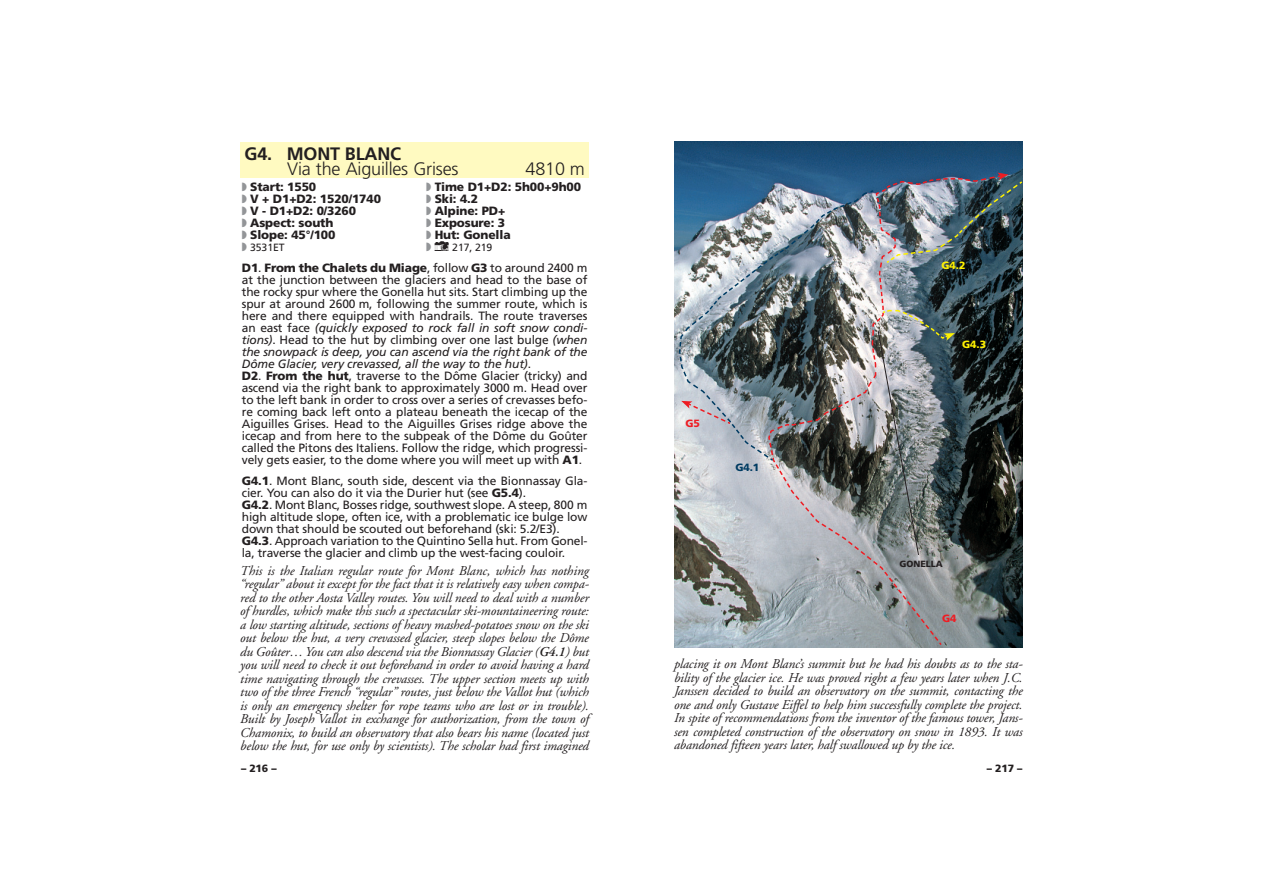
<style>
.page{position:relative;width:1263px;height:893px;background:#fff}
.page>*{position:absolute;margin:0;border:0;box-sizing:border-box;transform-origin:0 0}
.t1{font:300 18px "Frutiger";letter-spacing:-.01em;color:#231f20}
.t2{font:700 18px "Frutiger";letter-spacing:-.01em;color:#231f20}
.t3{font:italic 13.5px/13.5px "Adobe Garamond";letter-spacing:-.01em;color:#231f20;text-align:justify}
.t4{font:12px/12px "Frutiger";letter-spacing:-.01em;color:#231f20}
.t5{font:900 12px "Frutiger";letter-spacing:-.01em;color:#231f20}
.t6{font:10.5px "Frutiger";letter-spacing:-.01em;color:#231f20}
.t7{font:900 10.5px "Frutiger";letter-spacing:-.01em;color:#231f20}
.t8{font:900 10.5px "Frutiger";color:#fff101}
.t9{font:900 10.5px "Frutiger";color:#ee1d23}
.t10{font:900 10.5px "Frutiger";color:#003b62}
.t11{font:900 9px "Frutiger";color:#231f20}
.s1{color:#939598}
.s2{font-family:"ILICO Typo";font-size:12px}
.s3{font-weight:900}
.s4{font-style:italic}
.s5{font-weight:600}
</style>
<div class="page">
<img style="left:674px;top:141px;width:349px;height:506px">
<div style="left:240px;top:142px;width:349px;height:36px;background:#fffac1"></div>
<img style="left:679px;top:173px;width:344px;height:469px">
<h1 class="t2" style="left:245px;top:143px;width:158px">G4. MONT BLANC</h1>
<h1 class="t1" style="left:287px;top:158px;width:173px">Via the Aiguilles Grises</h1>
<h1 class="t1" style="left:526px;top:158px;width:61px">4810 m</h1>
<p class="t5" style="left:242px;top:179px;width:76px"><span class="s1">◗</span> Start: 1550</p>
<p class="t5" style="left:426px;top:179px;width:156px"><span class="s1">◗</span> Time D1+D2: 5h00+9h00</p>
<p class="t5" style="left:242px;top:191px;width:141px"><span class="s1">◗</span> V + D1+D2: 1520/1740</p>
<p class="t5" style="left:426px;top:191px;width:53px"><span class="s1">◗</span> Ski: 4.2</p>
<p class="t5" style="left:242px;top:203px;width:116px"><span class="s1">◗</span> V - D1+D2: 0/3260</p>
<p class="t5" style="left:426px;top:203px;width:81px"><span class="s1">◗</span> Alpine: PD+</p>
<p class="t5" style="left:242px;top:215px;width:93px"><span class="s1">◗</span> Aspect: south</p>
<p class="t5" style="left:426px;top:215px;width:80px"><span class="s1">◗</span> Exposure: 3</p>
<p class="t5" style="left:242px;top:227px;width:95px"><span class="s1">◗</span> Slope: 45°/100</p>
<p class="t5" style="left:426px;top:227px;width:86px"><span class="s1">◗</span> Hut: Gonella</p>
<p class="t6" style="left:242px;top:241px;width:44px"><span class="s1">◗</span> 3531ET</p>
<p class="t6" style="left:426px;top:241px;width:68px"><span class="s1">◗</span> <span class="s2">&amp;</span> 217, 219</p>
<p class="t4" style="left:242px;top:262px;width:347px"><span class="s3">D1</span>. <span class="s3">From the Chalets du Miage</span>, follow <span class="s3">G3</span> to around 2400 m at the junction between the glaciers and head to the base of the rocky spur where the Gonella hut sits. Start climbing up the spur at around 2600 m, following the summer route, which is here and there equipped with handrails. The route traverses an east face <span class="s4">(quickly exposed to rock fall in soft snow condi&shy;tions)</span>. Head to the hut by climbing over one last bulge <span class="s4">(when the snowpack is deep, you can ascend via the right bank of the Dôme Glacier, very crevassed, all the way to the hut)</span>.<br><span class="s3">D2</span>. <span class="s3">From the hut</span>, traverse to the Dôme Glacier (tricky) and ascend via the right bank to approximately 3000 m. Head over to the left bank in order to cross over a series of crevasses befo&shy;re coming back left onto a plateau beneath the icecap of the Aiguilles Grises. Head to the Aiguilles Grises ridge above the icecap and from here to the subpeak of the Dôme du Goûter called the Pitons des Italiens. Follow the ridge, which progressi&shy;vely gets easier, to the dome where you will meet up with <span class="s3">A1</span>.</p>
<p class="t4" style="left:242px;top:475px;width:347px"><span class="s3">G4.1</span>. Mont Blanc, south side, descent via the Bionnassay Gla&shy;cier. You can also do it via the Durier hut (see <span class="s3">G5.4</span>).<br><span class="s3">G4.2</span>. Mont Blanc, Bosses ridge, southwest slope. A steep, 800 m high altitude slope, often ice, with a problematic ice bulge low down that should be scouted out beforehand (ski: 5.2/E3).<br><span class="s3">G4.3</span>. Approach variation to the Quintino Sella hut. From Gonel&shy;la, traverse the glacier and climb up the west-facing couloir.</p>
<p class="t3" style="left:240px;top:564px;width:350px">This is the Italian regular route for Mont Blanc, which has nothing “regular” about it except for the fact that it is relatively easy when compa&shy;red to the other Aosta Valley routes. You will need to deal with a number of hurdles, which make this such a spectacular ski-mountaineering route: a low starting altitude, sections of heavy mashed-potatoes snow on the ski out below the hut, a very crevassed glacier, steep slopes below the Dôme du Goûter… You can also descend via the Bionnassay Glacier (<span class="s5">G4.1</span>) but you will need to check it out beforehand in order to avoid having a hard time navigating through the crevasses. The upper section meets up with two of the three French “regular” routes, just below the Vallot hut (which is only an emergency shelter for rope teams who are lost or in trouble).<br>Built by Joseph Vallot in exchange for authorization, from the town of Chamonix, to build an observatory that also bears his name (located just below the hut, for use only by scientists). The scholar hadfirst imagined</p>
<p class="t8" style="left:942px;top:259px;width:25px">G4.2</p>
<p class="t9" style="left:685px;top:417px;width:16px">G5</p>
<p class="t10" style="left:735px;top:460px;width:25px">G4.1</p>
<p class="t8" style="left:962px;top:338px;width:25px">G4.3</p>
<p class="t11" style="left:899px;top:558px;width:45px">GONELLA</p>
<p class="t9" style="left:942px;top:612px;width:16px">G4</p>
<p class="t3" style="left:674px;top:658px;width:350px">placing it on Mont Blanc’s summit but he had his doubts as to the sta&shy;bility of the glacier ice. He was proved right a few years later when J.C.<br>Janssen decided to build an observatory on the summit, contacting the one and only Gustave Eiffel to help him successfully complete the project.<br>In spite of recommendations from the inventor of the famous tower, Jans&shy;sen completed construction of the observatory on snow in 1893. It was abandoned fifteen years later, half swallowed up by the ice.</p>
<p class="t7" style="left:241px;top:762px;width:37px">– 216 –</p>
<p class="t7" style="left:987px;top:762px;width:37px">– 217 –</p>
</div>
